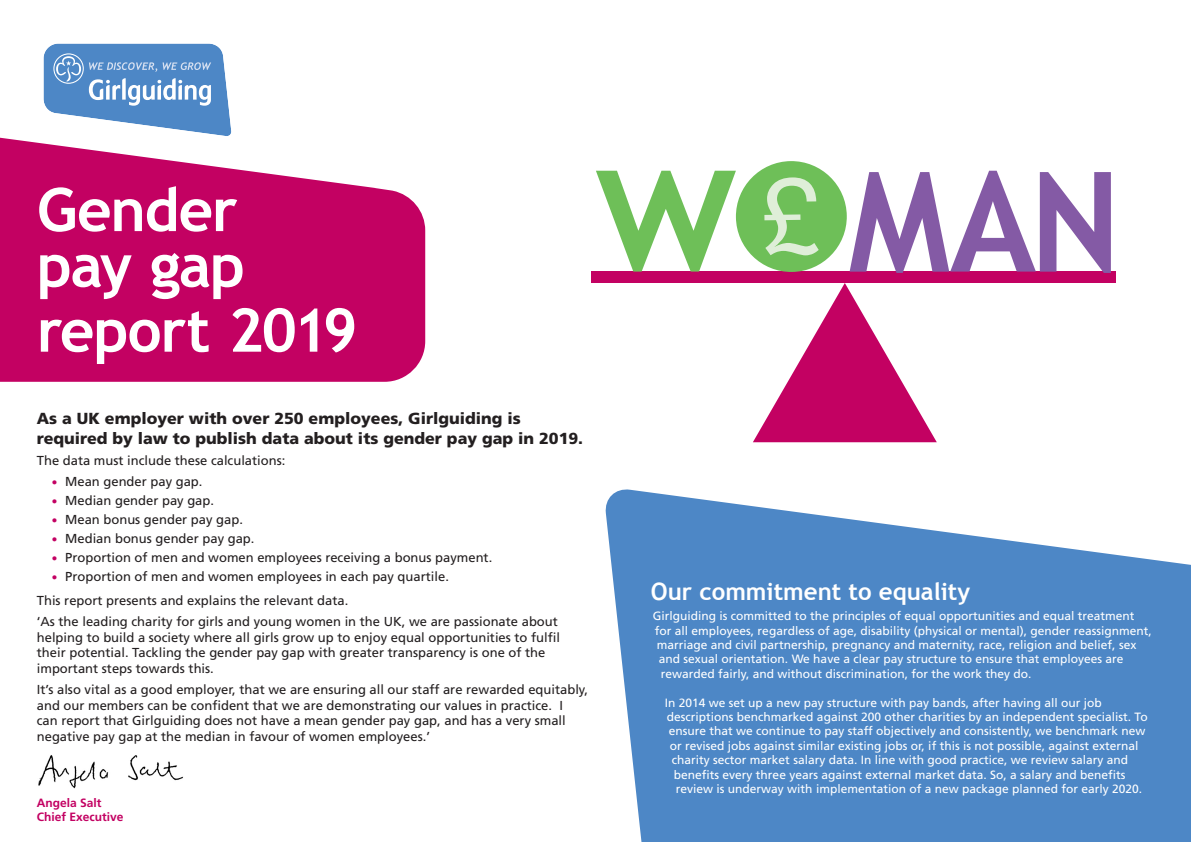
<style>
.page{position:relative;width:1191px;height:842px;background:#fff}
.page>*{position:absolute;margin:0;border:0;box-sizing:border-box;transform-origin:0 0}
.t1{font:700 60.1px/55.7px "Trebuchet MS";letter-spacing:-.02em;color:#fff}
.t2{font:700 24px "Trebuchet MS";color:#fff}
.t3{font:900 16px/20px "Frutiger";color:#231f20}
.t4{font:13px/15.6px "Frutiger";color:#231f20}
.t5{font:12px "Frutiger";color:#fff}
.t6{font:700 12px "Frutiger";color:#c30162}
.s1{font-family:"Trebuchet MS";font-weight:700;color:#c30162}
</style>
<div class="page">
<img style="left:38px;top:755px;width:145px;height:34px">
<svg style="left:0;top:137px;width:425px;height:245px;background:#ca2075"></svg>
<svg style="left:43px;top:43px;width:189px;height:93px"></svg>
<svg style="left:605px;top:489px;width:586px;height:353px;background:#6497cd"></svg>
<svg style="left:753px;top:283px;width:183px;height:159px"></svg>
<div style="left:591px;top:272px;width:524px;height:11px;background:#c30162"></div>
<svg style="left:596px;top:161px;width:514px;height:112px"></svg>
<p class="t1" style="left:37px;top:182px;width:210px">Gender pay gap</p>
<p class="t1" style="left:37px;top:302px;width:322px">report 2019</p>
<p class="t3" style="left:37px;top:408px;width:548px">As a UK employer with over 250 employees, Girlguiding is required by law to publish data about its gender pay gap in 2019.</p>
<p class="t4" style="left:37px;top:452px;width:250px">The data must include these calculations:</p>
<p class="t4" style="left:51px;top:474px;width:153px"><span class="s1">•</span> Mean gender pay gap.</p>
<p class="t4" style="left:51px;top:493px;width:164px"><span class="s1">•</span> Median gender pay gap.</p>
<p class="t4" style="left:51px;top:512px;width:193px"><span class="s1">•</span> Mean bonus gender pay gap.</p>
<p class="t4" style="left:51px;top:530px;width:205px"><span class="s1">•</span> Median bonus gender pay gap.</p>
<p class="t4" style="left:51px;top:549px;width:443px"><span class="s1">•</span> Proportion of men and women employees receiving a bonus payment.</p>
<p class="t4" style="left:51px;top:568px;width:399px"><span class="s1">•</span> Proportion of men and women employees in each pay quartile.</p>
<p class="t4" style="left:37px;top:592px;width:313px">This report presents and explains the relevant data.</p>
<p class="t4" style="left:37px;top:614px;width:525px">‘As the leading charity for girls and young women in the UK, we are passionate about helping to build a society where all girls grow up to enjoy equal opportunities to fulfil their potential. Tackling the gender pay gap with greater transparency is one of the important steps towards this.</p>
<p class="t4" style="left:37px;top:682px;width:553px">It’s also vital as a good employer, that we are ensuring all our staff are rewarded equitably, and our members can be confident that we are demonstrating our values in practice. I<br>can report that Girlguiding does not have a mean gender pay gap, and has a very small negative pay gap at the median in favour of women employees.’</p>
<p class="t6" style="left:37px;top:795px;width:66px">Angela Salt</p>
<p class="t6" style="left:37px;top:810px;width:88px">Chief Executive</p>
<p class="t2" style="left:651px;top:577px;width:321px">Our commitment to equality</p>
<p class="t5" style="left:653px;top:609px;width:483px">Girlguiding is committed to the principles of equal opportunities and equal treatment</p>
<p class="t5" style="left:655px;top:623px;width:498px">for all employees, regardless of age, disability (physical or mental), gender reassignment,</p>
<p class="t5" style="left:657px;top:638px;width:481px">marriage and civil partnership, pregnancy and maternity, race, religion and belief, sex</p>
<p class="t5" style="left:659px;top:652px;width:466px">and sexual orientation. We have a clear pay structure to ensure that employees are</p>
<p class="t5" style="left:661px;top:667px;width:372px">rewarded fairly, and without discrimination, for the work they do.</p>
<p class="t5" style="left:665px;top:695px;width:438px">In 2014 we set up a new pay structure with pay bands, after having all our job</p>
<p class="t5" style="left:667px;top:710px;width:482px">descriptions benchmarked against 200 other charities by an independent specialist. To</p>
<p class="t5" style="left:669px;top:724px;width:478px">ensure that we continue to pay staff objectively and consistently, we benchmark new</p>
<p class="t5" style="left:670px;top:739px;width:470px">or revised jobs against similar existing jobs or, if this is not possible, against external</p>
<p class="t5" style="left:672px;top:753px;width:458px">charity sector market salary data. In line with good practice, we review salary and</p>
<p class="t5" style="left:674px;top:767px;width:453px">benefits every three years against external market data. So, a salary and benefits</p>
<p class="t5" style="left:676px;top:782px;width:468px">review is underway with implementation of a new package planned for early 2020.</p>
</div>
